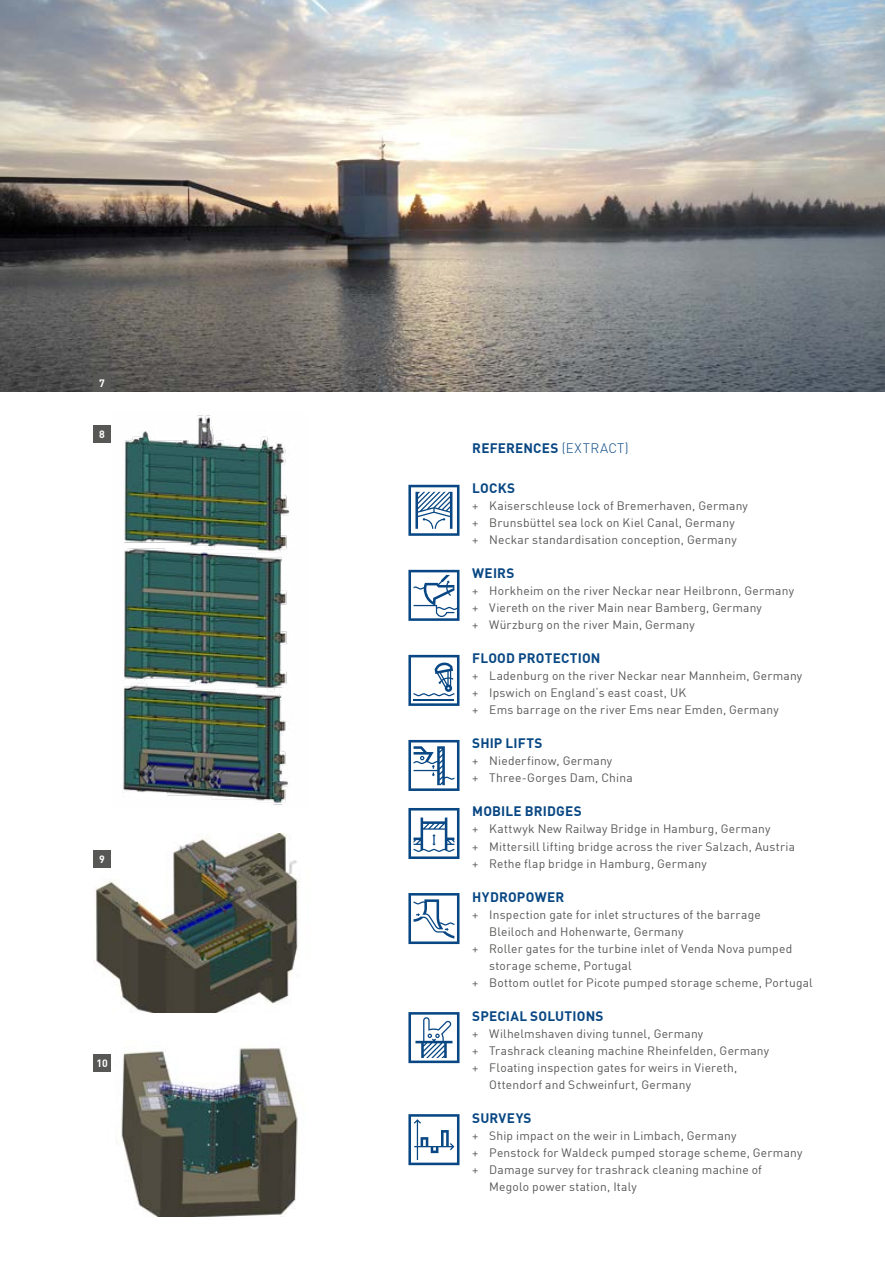
<style>
.page{position:relative;width:885px;height:1263px;background:#fff}
.page>*{position:absolute;margin:0;border:0;box-sizing:border-box;transform-origin:0 0}
.t1{font:700 13.5px "DIN Offc Pro";letter-spacing:.015em;color:#084783}
.t2{font:12px/17px "DIN Offc Pro";letter-spacing:.015em;color:#575756}
.t3{font:700 10.5px "DIN Offc Pro";color:#fff}
.s1{font-weight:300}
</style>
<div class="page">
<img style="left:0;top:0;width:884px;height:391px">
<svg style="left:408px;top:1114px;width:51px;height:51px"></svg>
<img style="left:123px;top:415px;width:167px;height:391px">
<img style="left:107px;top:1047px;width:191px;height:169px">
<img style="left:93px;top:833px;width:206px;height:179px">
<div style="left:94px;top:374px;width:17px;height:17px;background:#575756"></div>
<div style="left:94px;top:425px;width:17px;height:17px;background:#575756"></div>
<div style="left:94px;top:850px;width:17px;height:17px;background:#575756"></div>
<div style="left:94px;top:1054px;width:17px;height:17px;background:#575756"></div>
<svg style="left:408px;top:808px;width:51px;height:51px"></svg>
<svg style="left:408px;top:1012px;width:51px;height:51px"></svg>
<svg style="left:408px;top:893px;width:51px;height:51px"></svg>
<svg style="left:408px;top:740px;width:51px;height:51px"></svg>
<svg style="left:408px;top:655px;width:51px;height:51px"></svg>
<svg style="left:408px;top:570px;width:51px;height:51px"></svg>
<svg style="left:408px;top:485px;width:51px;height:51px"></svg>
<p class="t3" style="left:99px;top:376px;width:7px">7</p>
<p class="t3" style="left:99px;top:427px;width:7px">8</p>
<p class="t3" style="left:99px;top:852px;width:7px">9</p>
<p class="t3" style="left:96px;top:1056px;width:13px">10</p>
<p class="t1" style="left:472px;top:438px;width:158px">REFERENCES <span class="s1">(EXTRACT)</span></p>
<p class="t1" style="left:472px;top:479px;width:44px">LOCKS</p>
<p class="t2" style="left:472px;top:497px;width:277px">+ Kaiserschleuse lock of Bremerhaven, Germany + Brunsbüttel sea lock on Kiel Canal, Germany<br>+ Neckar standardisation conception, Germany</p>
<p class="t1" style="left:472px;top:564px;width:44px">WEIRS</p>
<p class="t2" style="left:472px;top:582px;width:323px">+ Horkheim on the river Neckar near Heilbronn, Germany + Viereth on the river Main near Bamberg, Germany<br>+ Würzburg on the river Main, Germany</p>
<p class="t1" style="left:472px;top:649px;width:130px">FLOOD PROTECTION</p>
<p class="t2" style="left:472px;top:667px;width:331px">+ Ladenburg on the river Neckar near Mannheim, Germany + Ipswich on England‘s east coast, UK<br>+ Ems barrage on the river Ems near Emden, Germany</p>
<p class="t1" style="left:472px;top:734px;width:72px">SHIP LIFTS</p>
<p class="t2" style="left:472px;top:752px;width:162px">+ Niederfinow, Germany<br>+ Three-Gorges Dam, China</p>
<p class="t1" style="left:472px;top:802px;width:111px">MOBILE BRIDGES</p>
<p class="t2" style="left:472px;top:820px;width:324px">+ Kattwyk New Railway Bridge in Hamburg, Germany<br>+ Mittersill lifting bridge across the river Salzach, Austria + Rethe flap bridge in Hamburg, Germany</p>
<p class="t1" style="left:472px;top:887px;width:93px">HYDROPOWER</p>
<p class="t2" style="left:472px;top:905px;width:290px">+ Inspection gate for inlet structures of the barrage</p>
<p class="t2" style="left:489px;top:922px;width:195px">Bleiloch and Hohenwarte, Germany</p>
<p class="t2" style="left:472px;top:939px;width:321px">+ Roller gates for the turbine inlet of Venda Nova pumped</p>
<p class="t2" style="left:489px;top:956px;width:144px">storage scheme, Portugal</p>
<p class="t2" style="left:472px;top:973px;width:342px">+ Bottom outlet for Picote pumped storage scheme, Portugal</p>
<p class="t1" style="left:472px;top:1006px;width:133px">SPECIAL SOLUTIONS</p>
<p class="t2" style="left:472px;top:1024px;width:232px">+ Wilhelmshaven diving tunnel, Germany</p>
<p class="t2" style="left:472px;top:1041px;width:298px">+ Trashrack cleaning machine Rheinfelden, Germany</p>
<p class="t2" style="left:472px;top:1058px;width:267px">+ Floating inspection gates for weirs in Viereth,</p>
<p class="t2" style="left:489px;top:1075px;width:203px">Ottendorf and Schweinfurt, Germany</p>
<p class="t1" style="left:472px;top:1108px;width:61px">SURVEYS</p>
<p class="t2" style="left:472px;top:1126px;width:266px">+ Ship impact on the weir in Limbach, Germany</p>
<p class="t2" style="left:472px;top:1143px;width:331px">+ Penstock for Waldeck pumped storage scheme, Germany</p>
<p class="t2" style="left:472px;top:1160px;width:291px">+ Damage survey for trashrack cleaning machine of</p>
<p class="t2" style="left:489px;top:1177px;width:149px">Megolo power station, Italy</p>
</div>
